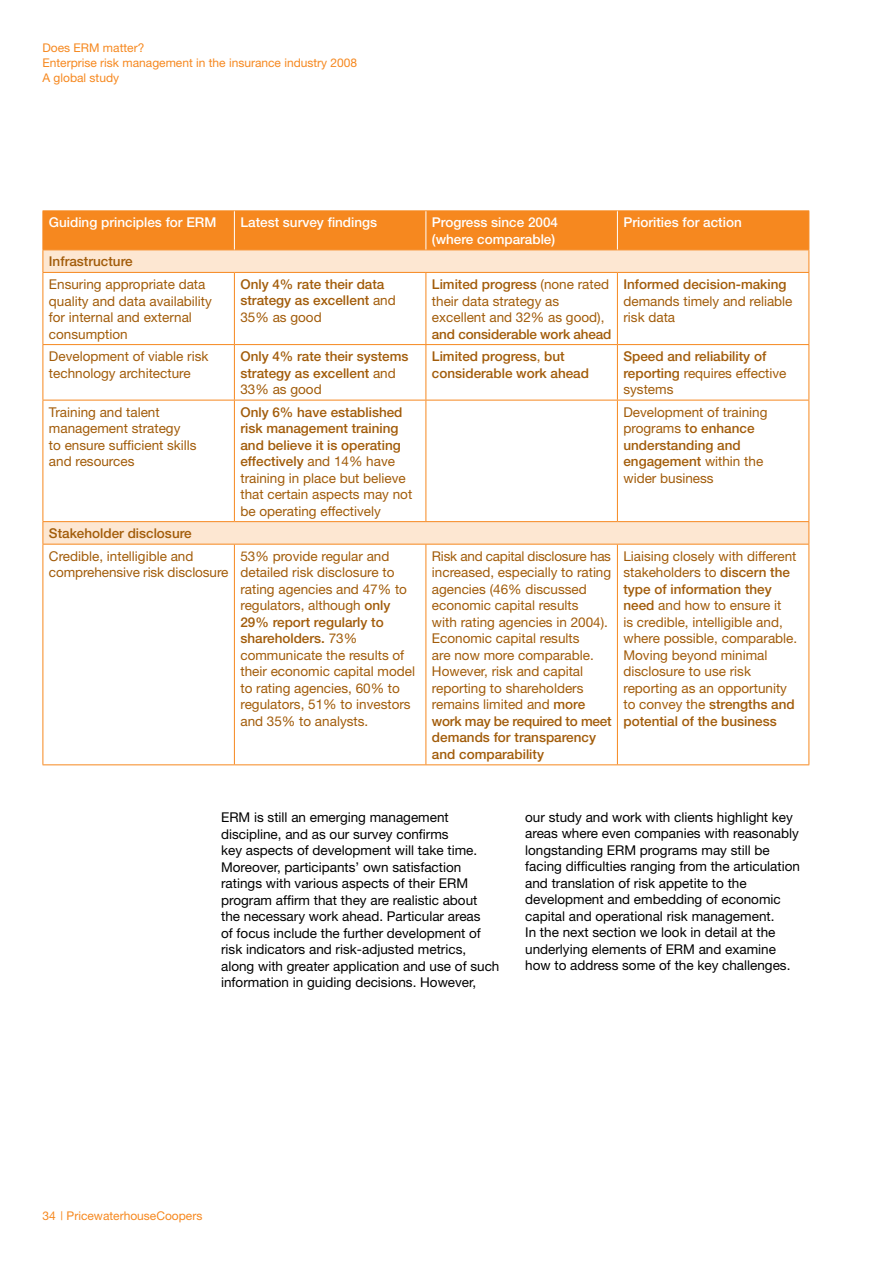
<style>
.page{position:relative;width:893px;height:1263px;background:#fff}
.page>*{position:absolute;margin:0;border:0;box-sizing:border-box;transform-origin:0 0}
.t1{font:13.5px/16.5px "Helvetica Neue";color:#a25c0a}
.t2{font:13.5px/16.5px "Helvetica Neue";color:#000}
.t3{font:500 13.5px/16.5px "Helvetica Neue";color:#a25c0a}
.t4{font:500 13.5px/16.5px "Helvetica Neue";color:#fff}
.t5{font:12px/15px "Helvetica Neue";color:#f6881f}
.s1{font-weight:400}
.s2{font-weight:500}
</style>
<div class="page">
<svg style="left:44px;top:273px;width:764px;height:271px"></svg>
<hr style="left:43px;top:210px;width:191px;height:1px;background:#f6881f">
<hr style="left:234px;top:210px;width:192px;height:1px;background:#f6881f">
<hr style="left:426px;top:210px;width:191px;height:1px;background:#f6881f">
<hr style="left:617px;top:210px;width:192px;height:1px;background:#f6881f">
<svg style="left:43px;top:211px;width:766px;height:61px;background:#f8a95e"></svg>
<hr style="left:43px;top:272px;width:191px;height:1px;background:#f6881f">
<hr style="left:43px;top:273px;width:1px;height:71px;background:#f6881f">
<hr style="left:234px;top:272px;width:192px;height:1px;background:#f6881f">
<hr style="left:234px;top:273px;width:1px;height:71px;background:#f6881f">
<hr style="left:426px;top:272px;width:191px;height:1px;background:#f6881f">
<hr style="left:426px;top:273px;width:1px;height:71px;background:#f6881f">
<hr style="left:617px;top:272px;width:192px;height:1px;background:#f6881f">
<hr style="left:617px;top:273px;width:1px;height:71px;background:#f6881f">
<hr style="left:808px;top:273px;width:1px;height:71px;background:#f6881f">
<hr style="left:43px;top:344px;width:191px;height:1px;background:#f6881f">
<hr style="left:43px;top:345px;width:1px;height:55px;background:#f6881f">
<hr style="left:234px;top:344px;width:192px;height:1px;background:#f6881f">
<hr style="left:234px;top:345px;width:1px;height:55px;background:#f6881f">
<hr style="left:426px;top:344px;width:191px;height:1px;background:#f6881f">
<hr style="left:426px;top:345px;width:1px;height:55px;background:#f6881f">
<hr style="left:617px;top:344px;width:192px;height:1px;background:#f6881f">
<hr style="left:617px;top:345px;width:1px;height:55px;background:#f6881f">
<hr style="left:808px;top:345px;width:1px;height:55px;background:#f6881f">
<hr style="left:43px;top:400px;width:191px;height:1px;background:#f6881f">
<hr style="left:43px;top:400px;width:1px;height:121px;background:#f6881f">
<hr style="left:234px;top:400px;width:192px;height:1px;background:#f6881f">
<hr style="left:234px;top:400px;width:1px;height:121px;background:#f6881f">
<hr style="left:426px;top:400px;width:191px;height:1px;background:#f6881f">
<hr style="left:426px;top:400px;width:1px;height:121px;background:#f6881f">
<hr style="left:617px;top:400px;width:192px;height:1px;background:#f6881f">
<hr style="left:617px;top:400px;width:1px;height:121px;background:#f6881f">
<hr style="left:808px;top:400px;width:1px;height:121px;background:#f6881f">
<hr style="left:43px;top:544px;width:1px;height:220px;background:#f6881f">
<hr style="left:234px;top:544px;width:1px;height:220px;background:#f6881f">
<hr style="left:426px;top:544px;width:1px;height:220px;background:#f6881f">
<hr style="left:617px;top:544px;width:1px;height:220px;background:#f6881f">
<hr style="left:808px;top:544px;width:1px;height:220px;background:#f6881f">
<hr style="left:43px;top:764px;width:191px;height:1px;background:#f6881f">
<hr style="left:234px;top:764px;width:192px;height:1px;background:#f6881f">
<hr style="left:426px;top:764px;width:191px;height:1px;background:#f6881f">
<hr style="left:617px;top:764px;width:192px;height:1px;background:#f6881f">
<hr style="left:234px;top:211px;width:1px;height:38px;background:#fff">
<hr style="left:426px;top:211px;width:1px;height:38px;background:#fff">
<hr style="left:617px;top:211px;width:1px;height:38px;background:#fff">
<hr style="left:43px;top:521px;width:191px;height:1px;background:#f6881f">
<svg style="left:43px;top:522px;width:1px;height:22px"></svg>
<hr style="left:43px;top:544px;width:191px;height:1px;background:#f6881f">
<hr style="left:234px;top:521px;width:192px;height:1px;background:#f6881f">
<hr style="left:234px;top:544px;width:192px;height:1px;background:#f6881f">
<hr style="left:426px;top:521px;width:191px;height:1px;background:#f6881f">
<hr style="left:426px;top:544px;width:191px;height:1px;background:#f6881f">
<hr style="left:617px;top:521px;width:192px;height:1px;background:#f6881f">
<svg style="left:808px;top:522px;width:1px;height:22px"></svg>
<hr style="left:617px;top:544px;width:192px;height:1px;background:#f6881f">
<p class="t5" style="left:43px;top:40px;width:316px">Does ERM matter?<br>Enterprise risk management in the insurance industry 2008<br>A global study</p>
<p class="t4" style="left:49px;top:214px;width:169px">Guiding principles for ERM</p>
<p class="t4" style="left:240px;top:214px;width:138px">Latest survey findings</p>
<p class="t4" style="left:432px;top:214px;width:128px">Progress since 2004 (where comparable)</p>
<p class="t4" style="left:623px;top:214px;width:120px">Priorities for action</p>
<p class="t3" style="left:49px;top:253px;width:85px">Infrastructure</p>
<p class="t1" style="left:49px;top:276px;width:165px">Ensuring appropriate data quality and data availability for internal and external consumption</p>
<p class="t3" style="left:240px;top:276px;width:157px">Only 4% rate their data strategy as excellent <span class="s1">and<br>35% as good</span></p>
<p class="t1" style="left:432px;top:276px;width:179px"><span class="s2">Limited progress</span> (none rated their data strategy as excellent and 32% as good),</p>
<p class="t3" style="left:623px;top:276px;width:165px">Informed decision-making</p>
<p class="t1" style="left:623px;top:292px;width:171px">demands timely and reliable risk data</p>
<p class="t3" style="left:432px;top:325px;width:181px">and considerable work ahead</p>
<p class="t1" style="left:49px;top:348px;width:161px">Development of viable risk technology architecture</p>
<p class="t3" style="left:240px;top:348px;width:170px">Only 4% rate their systems strategy as excellent <span class="s1">and<br>33% as good</span></p>
<p class="t3" style="left:432px;top:348px;width:159px">Limited progress<span class="s1">,</span> but considerable work ahead</p>
<p class="t3" style="left:623px;top:348px;width:165px">Speed and reliability of reporting <span class="s1">requires effective systems</span></p>
<p class="t1" style="left:49px;top:403px;width:149px">Training and talent management strategy<br>to ensure sufficient skills and resources</p>
<p class="t1" style="left:240px;top:403px;width:173px"><span class="s2">Only 6% have established risk management training and believe it is operating effectively</span> and 14% have training in place but believe that certain aspects may not be operating effectively</p>
<p class="t1" style="left:623px;top:403px;width:146px">Development of training programs <span class="s2">to enhance understanding and engagement</span> within the wider business</p>
<p class="t3" style="left:49px;top:525px;width:144px">Stakeholder disclosure</p>
<p class="t1" style="left:49px;top:547px;width:181px">Credible, intelligible and comprehensive risk disclosure</p>
<p class="t1" style="left:240px;top:547px;width:176px">53% provide regular and detailed risk disclosure to rating agencies and 47% to regulators, although <span class="s2">only<br>29% report regularly to shareholders.</span> 73% communicate the results of their economic capital model to rating agencies, 60% to regulators, 51% to investors and 35% to analysts.</p>
<p class="t1" style="left:432px;top:547px;width:181px">Risk and capital disclosure has increased, especially to rating agencies (46% discussed economic capital results<br>with rating agencies in 2004).<br>Economic capital results<br>are now more comparable.<br>However, risk and capital reporting to shareholders remains limited and <span class="s2">more work may be required to meet demands for transparency and comparability</span></p>
<p class="t1" style="left:623px;top:547px;width:175px">Liaising closely with different stakeholders to <span class="s2">discern the type of information they need</span> and how to ensure it<br>is credible, intelligible and, where possible, comparable.<br>Moving beyond minimal disclosure to use risk reporting as an opportunity to convey the <span class="s2">strengths and potential of the business</span></p>
<p class="t2" style="left:221px;top:809px;width:280px">ERM is still an emerging management discipline, and as our survey confirms<br>key aspects of development will take time.<br>Moreover, participants’ own satisfaction ratings with various aspects of their ERM program affirm that they are realistic about the necessary work ahead. Particular areas<br>of focus include the further development of risk indicators and risk-adjusted metrics, along with greater application and use of such information in guiding decisions. However,</p>
<p class="t2" style="left:525px;top:809px;width:276px">our study and work with clients highlight key areas where even companies with reasonably longstanding ERM programs may still be facing difficulties ranging from the articulation and translation of risk appetite to the development and embedding of economic capital and operational risk management.<br>In the next section we look in detail at the underlying elements of ERM and examine how to address some of the key challenges.</p>
<p class="t5" style="left:43px;top:1208px;width:161px">34 | PricewaterhouseCoopers</p>
</div>
